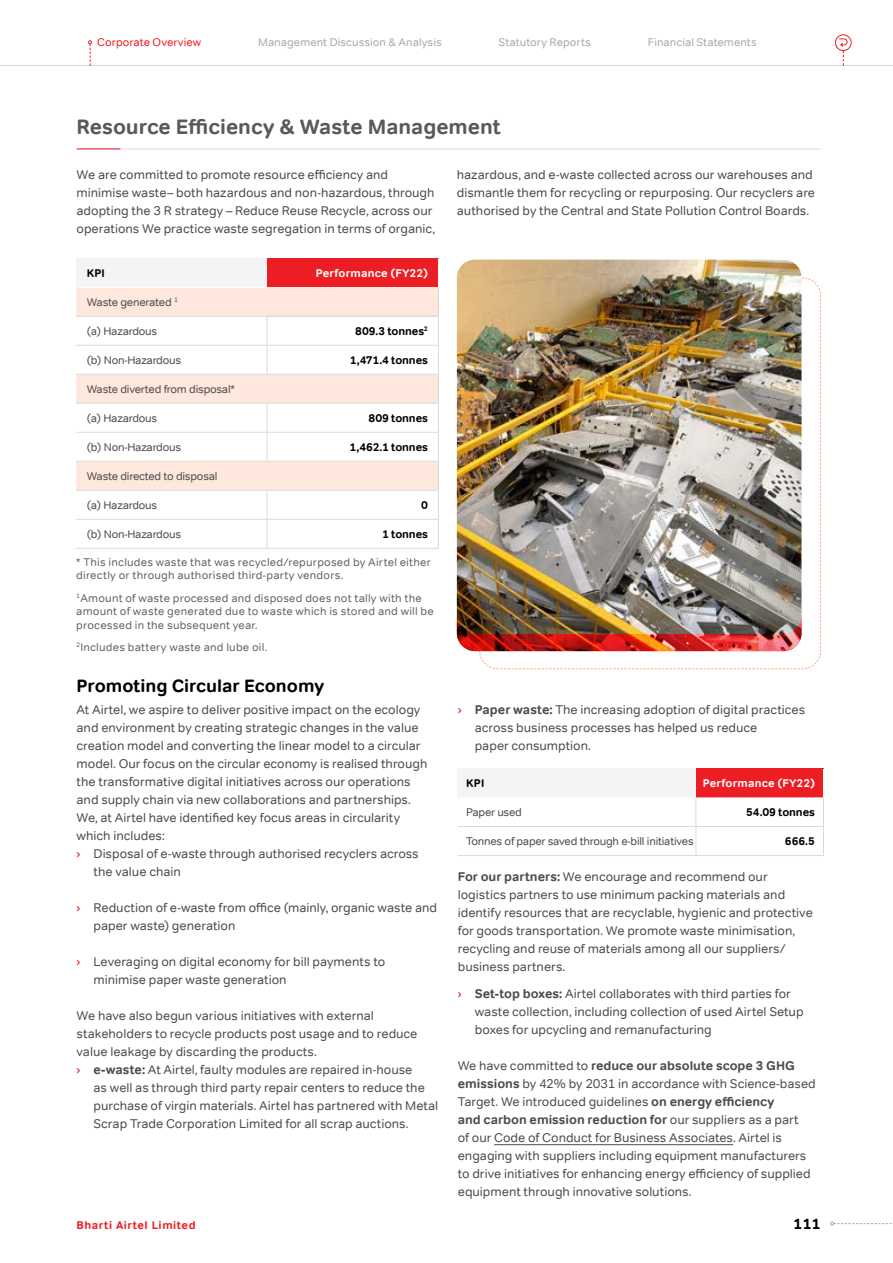
<style>
.page{position:relative;width:893px;height:1263px;background:#fff}
.page>*{position:absolute;margin:0;border:0;box-sizing:border-box;transform-origin:0 0}
.t1{font:700 21px "Tondo";color:#58595b}
.t2{font:700 18px "Tondo";color:#000}
.t3{font:700 15px "Tondo";color:#000}
.t4{font:12.75px/18px "Tondo";color:#4d4d4f}
.t5{font:11.25px/13.5px "Tondo";letter-spacing:.02em;color:#636466}
.t6{font:11.25px "Tondo";letter-spacing:-.02em;color:#4d4d4f}
.t7{font:700 11.25px "Tondo";letter-spacing:-.01em;color:#000}
.t8{font:11.25px "Tondo";letter-spacing:.005em;color:#a7a9ac}
.t9{font:700 11.25px "Tondo";letter-spacing:.02em;color:#fff}
.t10{font:700 11.25px "Tondo";letter-spacing:.05em;color:#ed1d24}
.t11{font:11.25px "Tondo";letter-spacing:.005em;color:#ed1d24}
.s1{color:#ed1d24}
.s2{font-weight:700}
</style>
<div class="page">
<svg style="left:77px;top:149px;width:743px;height:1px"></svg>
<img style="left:457px;top:260px;width:344px;height:17px">
<img style="left:457px;top:277px;width:364px;height:392px">
<div style="left:76px;top:259px;width:191px;height:29px;background:#f3f4f4"></div>
<div style="left:267px;top:259px;width:171px;height:29px;background:#ed1d24"></div>
<svg style="left:76px;top:288px;width:362px;height:202px"></svg>
<hr style="left:76px;top:287px;width:191px;height:1px;background:#fff">
<hr style="left:267px;top:345px;width:172px;height:1px;background:#dadbdc">
<hr style="left:267px;top:374px;width:172px;height:1px;background:#dadbdc">
<hr style="left:267px;top:403px;width:172px;height:1px;background:#dadbdc">
<hr style="left:267px;top:432px;width:172px;height:1px;background:#dadbdc">
<hr style="left:267px;top:461px;width:172px;height:1px;background:#dadbdc">
<hr style="left:267px;top:490px;width:172px;height:1px;background:#dadbdc">
<hr style="left:267px;top:519px;width:172px;height:1px;background:#dadbdc">
<hr style="left:267px;top:548px;width:172px;height:1px;background:#dadbdc">
<hr style="left:267px;top:315px;width:171px;height:2px;background:#dadbdc">
<hr style="left:76px;top:316px;width:191px;height:1px;background:#dadbdc">
<hr style="left:76px;top:345px;width:191px;height:1px;background:#dadbdc">
<hr style="left:76px;top:374px;width:191px;height:1px;background:#dadbdc">
<hr style="left:76px;top:403px;width:191px;height:1px;background:#dadbdc">
<hr style="left:76px;top:432px;width:191px;height:1px;background:#dadbdc">
<hr style="left:76px;top:461px;width:191px;height:1px;background:#dadbdc">
<hr style="left:76px;top:490px;width:191px;height:1px;background:#dadbdc">
<hr style="left:76px;top:519px;width:191px;height:1px;background:#dadbdc">
<hr style="left:76px;top:548px;width:191px;height:1px;background:#dadbdc">
<svg style="left:267px;top:317px;width:1px;height:57px"></svg>
<svg style="left:267px;top:404px;width:1px;height:57px"></svg>
<svg style="left:267px;top:491px;width:1px;height:57px"></svg>
<svg style="left:438px;top:288px;width:1px;height:260px"></svg>
<hr style="left:267px;top:287px;width:172px;height:1px;background:#fff">
<hr style="left:494px;top:1144px;width:239px;height:1px;background:#4d4d4f">
<div style="left:458px;top:769px;width:238px;height:29px;background:#f3f4f4"></div>
<div style="left:696px;top:769px;width:127px;height:29px;background:#ed1d24"></div>
<hr style="left:458px;top:797px;width:238px;height:1px;background:#fff">
<hr style="left:695px;top:826px;width:129px;height:1px;background:#dadbdc">
<hr style="left:695px;top:855px;width:129px;height:1px;background:#dadbdc">
<svg style="left:695px;top:798px;width:1px;height:57px"></svg>
<hr style="left:458px;top:826px;width:237px;height:1px;background:#dadbdc">
<hr style="left:458px;top:855px;width:237px;height:1px;background:#dadbdc">
<svg style="left:823px;top:798px;width:1px;height:57px"></svg>
<hr style="left:696px;top:797px;width:128px;height:1px;background:#fff">
<hr style="left:0;top:65px;width:893px;height:1px;background:#d1d3d4">
<svg style="left:88px;top:40px;width:4px;height:26px"></svg>
<svg style="left:830px;top:1222px;width:62px;height:3px"></svg>
<div style="left:835px;top:34px;width:16px;height:17px;border:1px solid #ed1d24;border-radius:50%"></div>
<svg style="left:838px;top:38px;width:10px;height:28px"></svg>
<p class="t11" style="left:97px;top:36px;width:106px">Corporate Overview</p>
<p class="t8" style="left:258px;top:36px;width:185px">Management Discussion &amp; Analysis</p>
<p class="t8" style="left:499px;top:36px;width:94px">Statutory Reports</p>
<p class="t8" style="left:648px;top:36px;width:111px">Financial Statements</p>
<h1 class="t1" style="left:77px;top:113px;width:426px">Resource Efficiency &amp; Waste Management</h1>
<p class="t4" style="left:77px;top:165px;width:360px">We are committed to promote resource efficiency and minimise waste– both hazardous and non-hazardous, through adopting the 3 R strategy – Reduce Reuse Recycle, across our operations We practice waste segregation in terms of organic,</p>
<p class="t4" style="left:457px;top:165px;width:360px">hazardous, and e-waste collected across our warehouses and dismantle them for recycling or repurposing. Our recyclers are authorised by the Central and State Pollution Control Boards.</p>
<p class="t7" style="left:87px;top:266px;width:20px">KPI</p>
<p class="t9" style="left:316px;top:266px;width:114px">Performance (FY22)</p>
<p class="t6" style="left:87px;top:295px;width:93px">Waste generated <sup>1</sup></p>
<p class="t6" style="left:87px;top:324px;width:72px">(a) Hazardous</p>
<p class="t7" style="left:355px;top:324px;width:74px">809.3 tonnes<sup>2</sup></p>
<p class="t6" style="left:87px;top:353px;width:96px">(b) Non-Hazardous</p>
<p class="t7" style="left:350px;top:353px;width:80px">1,471.4 tonnes</p>
<p class="t6" style="left:87px;top:382px;width:150px">Waste diverted from disposal*</p>
<p class="t6" style="left:87px;top:411px;width:72px">(a) Hazardous</p>
<p class="t7" style="left:369px;top:411px;width:61px">809 tonnes</p>
<p class="t6" style="left:87px;top:440px;width:96px">(b) Non-Hazardous</p>
<p class="t7" style="left:350px;top:440px;width:80px">1,462.1 tonnes</p>
<p class="t6" style="left:87px;top:469px;width:132px">Waste directed to disposal</p>
<p class="t6" style="left:87px;top:498px;width:72px">(a) Hazardous</p>
<p class="t7" style="left:421px;top:498px;width:8px">0</p>
<p class="t6" style="left:87px;top:527px;width:96px">(b) Non-Hazardous</p>
<p class="t7" style="left:382px;top:527px;width:47px">1 tonnes</p>
<p class="t5" style="left:76px;top:555px;width:356px">* This includes waste that was recycled/repurposed by Airtel either directly or through authorised third-party vendors.</p>
<p class="t5" style="left:76px;top:591px;width:359px"><sup>1</sup>Amount of waste processed and disposed does not tally with the amount of waste generated due to waste which is stored and will be processed in the subsequent year.</p>
<p class="t5" style="left:76px;top:640px;width:192px"><sup>2</sup>Includes battery waste and lube oil.</p>
<h2 class="t2" style="left:77px;top:674px;width:249px">Promoting Circular Economy</h2>
<p class="t4" style="left:77px;top:701px;width:345px">At Airtel, we aspire to deliver positive impact on the ecology</p>
<p class="t4" style="left:77px;top:719px;width:344px">and environment by creating strategic changes in the value</p>
<p class="t4" style="left:77px;top:737px;width:346px">creation model and converting the linear model to a circular</p>
<p class="t4" style="left:77px;top:755px;width:352px">model. Our focus on the circular economy is realised through</p>
<p class="t4" style="left:77px;top:773px;width:336px">the transformative digital initiatives across our operations</p>
<p class="t4" style="left:77px;top:791px;width:336px">and supply chain via new collaborations and partnerships.</p>
<p class="t4" style="left:77px;top:809px;width:325px">We, at Airtel have identified key focus areas in circularity</p>
<p class="t4" style="left:77px;top:827px;width:90px">which includes:</p>
<p class="t4" style="left:77px;top:845px;width:344px"><span class="s1">›</span> Disposal of e-waste through authorised recyclers across</p>
<p class="t4" style="left:94px;top:863px;width:89px">the value chain</p>
<p class="t4" style="left:94px;top:899px;width:345px;text-indent:-17px"><span class="s1">›</span> Reduction of e-waste from office (mainly, organic waste and paper waste) generation</p>
<p class="t4" style="left:94px;top:953px;width:293px;text-indent:-17px"><span class="s1">›</span> Leveraging on digital economy for bill payments to minimise paper waste generation</p>
<p class="t4" style="left:77px;top:1007px;width:299px">We have also begun various initiatives with external</p>
<p class="t4" style="left:77px;top:1025px;width:342px">stakeholders to recycle products post usage and to reduce</p>
<p class="t4" style="left:77px;top:1043px;width:242px">value leakage by discarding the products.</p>
<p class="t4" style="left:77px;top:1061px;width:337px"><span class="s1">›</span> <span class="s2">e-waste:</span> At Airtel, faulty modules are repaired in-house</p>
<p class="t4" style="left:94px;top:1079px;width:333px">as well as through third party repair centers to reduce the</p>
<p class="t4" style="left:94px;top:1097px;width:346px">purchase of virgin materials. Airtel has partnered with Metal</p>
<p class="t4" style="left:94px;top:1115px;width:316px">Scrap Trade Corporation Limited for all scrap auctions.</p>
<p class="t4" style="left:475px;top:701px;width:332px;text-indent:-17px"><span class="s1">›</span> <span class="s2">Paper waste:</span> The increasing adoption of digital practices across business processes has helped us reduce<br>paper consumption.</p>
<p class="t7" style="left:466px;top:776px;width:20px">KPI</p>
<p class="t9" style="left:703px;top:776px;width:114px">Performance (FY22)</p>
<p class="t6" style="left:466px;top:805px;width:57px">Paper used</p>
<p class="t7" style="left:746px;top:805px;width:70px">54.09 tonnes</p>
<p class="t6" style="left:466px;top:834px;width:229px">Tonnes of paper saved through e-bill initiatives</p>
<p class="t7" style="left:785px;top:834px;width:32px">666.5</p>
<p class="t4" style="left:458px;top:867px;width:357px"><span class="s2">For our partners:</span> We encourage and recommend our logistics partners to use minimum packing materials and identify resources that are recyclable, hygienic and protective for goods transportation. We promote waste minimisation, recycling and reuse of materials among all our suppliers/ business partners.</p>
<p class="t4" style="left:475px;top:984px;width:330px;text-indent:-17px"><span class="s1">›</span> <span class="s2">Set-top boxes:</span> Airtel collaborates with third parties for waste collection, including collection of used Airtel Setup boxes for upcycling and remanufacturing</p>
<p class="t4" style="left:458px;top:1056px;width:359px">We have committed to <span class="s2">reduce our absolute scope 3 GHG emissions</span> by 42% by 2031 in accordance with Science-based Target. We introduced guidelines <span class="s2">on energy efficiency<br>and carbon emission reduction for</span> our suppliers as a part<br>of our Code of Conduct for Business Associates. Airtel is engaging with suppliers including equipment manufacturers to drive initiatives for enhancing energy efficiency of supplied equipment through innovative solutions.</p>
<p class="t10" style="left:77px;top:1218px;width:121px">Bharti Airtel Limited</p>
<p class="t3" style="left:793px;top:1214px;width:29px">111</p>
</div>
